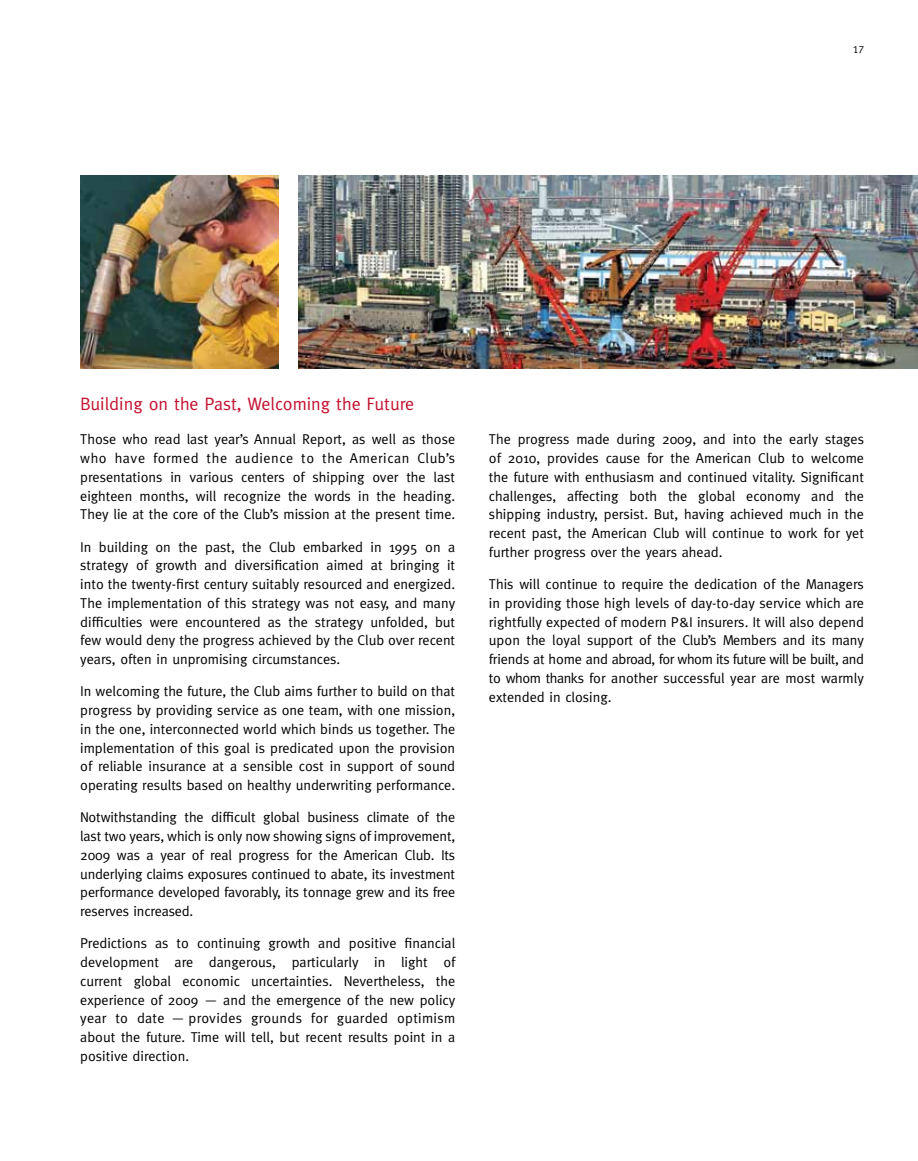
<style>
.page{position:relative;width:918px;height:1161px;background:#fff}
.page>*{position:absolute;margin:0;border:0;box-sizing:border-box;transform-origin:0 0}
.t1{font:18px "Meta";color:#c41230}
.t2{font:14.25px/18.8px "Meta";color:#000;text-align:justify}
.t3{font:10.5px "Meta Caps";color:#000}
</style>
<div class="page">
<img style="left:298px;top:176px;width:620px;height:192px">
<img style="left:80px;top:176px;width:198px;height:192px">
<p class="t3" style="left:853px;top:44px;width:13px">17</p>
<p class="t1" style="left:80px;top:393px;width:336px">Building on the Past, Welcoming the Future</p>
<p class="t2" style="left:80px;top:430px;width:377px">Those who read last year’s Annual Report, as well as those who have formed the audience to the American Club’s presentations in various centers of shipping over the last eighteen months, will recognize the words in the heading.<br>They lie at the core of the Club’s mission at the present time.</p>
<p class="t2" style="left:80px;top:537px;width:377px">I n building on the past, the Club embarked in 1995 on a strategy of growth and diversification aimed at bringing it into the twenty-first century suitably resourced and energized.<br>The implementation of this strategy was not easy, and many difficulties were encountered as the strategy unfolded, but few would deny the progress achieved by the Club over recent years, often in unpromising circumstances.</p>
<p class="t2" style="left:80px;top:682px;width:377px">I n welcoming the future, the Club aims further to build on that progress by providing service as one team, with one mission, in the one, interconnected world which binds us together. The implementation of this goal is predicated upon the provision of reliable insurance at a sensible cost in support of sound operating results based on healthy underwriting performance.</p>
<p class="t2" style="left:80px;top:808px;width:377px">Notwithstanding the difficult global business climate of the last two years, which is only now showing signs of improvement, 2009 was a year of real progress for the American Club. Its underlying claims exposures continued to abate, its investment performance developed favorably, its tonnage grew and its free reserves increased.</p>
<p class="t2" style="left:80px;top:934px;width:377px">Predictions as to continuing growth and positive financial development are dangerous, particularly in light of current global economic uncertainties. Nevertheless, the experience of 2009 — and the emergence of the new policy year to date — provides grounds for guarded optimism about the future. Time will tell, but recent results point in a positive direction.</p>
<p class="t2" style="left:489px;top:430px;width:377px">The progress made during 2009, and into the early stages of 2010, provides cause for the American Club to welcome the future with enthusiasm and continued vitality. Significant challenges, affecting both the global economy and the shipping industry, persist. But, having achieved much in the recent past, the American Club will continue to work for yet further progress over the years ahead.</p>
<p class="t2" style="left:489px;top:575px;width:377px">This will continue to require the dedication of the Managers in providing those high levels of day-to-day service which are rightfully expected of modern P&amp;I insurers. It will also depend upon the loyal support of the Club’s Members and its many friends at home and abroad, for whom its future will be built, and to whom thanks for another successful year are most warmly extended in closing.</p>
</div>
